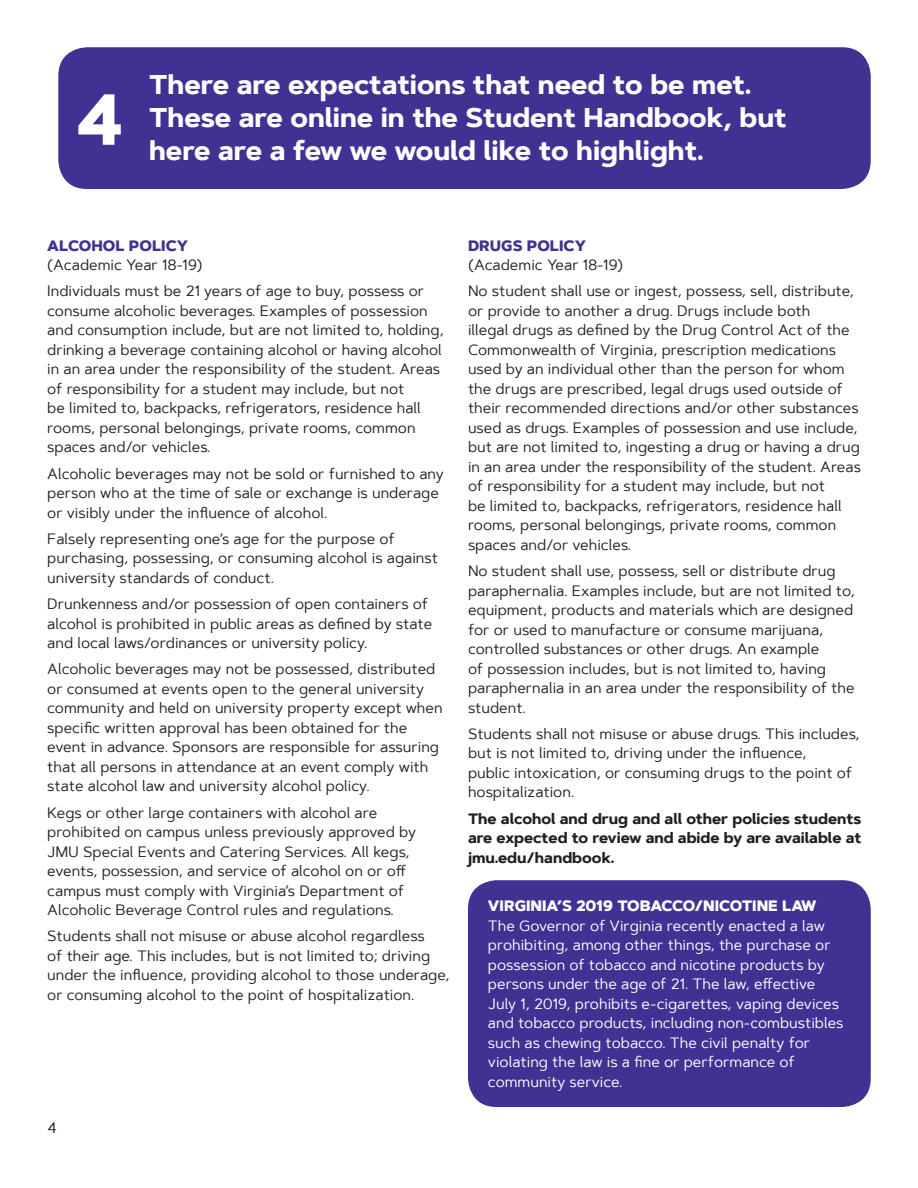
<style>
.page{position:relative;width:918px;height:1188px;background:#fff}
.page>*{position:absolute;margin:0;border:0;box-sizing:border-box;transform-origin:0 0}
.t1{font:700 72px "Artegra Sans";color:#fff}
.t2{font:700 27px/33px "Artegra Sans";color:#fff}
.t3{font:15px/19.5px "Artegra Sans";color:#231f20}
.t4{font:15px/19.5px "Artegra Sans";color:#fff}
.t5{font:700 15px/19.5px "Artegra Sans";color:#231f20;text-align:justify}
.t6{font:800 15px "Artegra Sans";color:#fff}
.t7{font:800 15px "Artegra Sans";color:#3f3293}
</style>
<div class="page">
<div style="left:58px;top:47px;width:813px;height:142px;background:#3f3293;border-radius:29px"></div>
<div style="left:468px;top:880px;width:403px;height:227px;background:#3f3293;border-radius:29px"></div>
<h1 class="t1" style="left:75px;top:66px;width:50px">4</h1>
<h2 class="t2" style="left:149px;top:68px;width:639px">There are expectations that need to be met.<br>These are online in the Student Handbook, but here are a few we would like to highlight.</h2>
<p class="t7" style="left:47px;top:234px;width:142px">ALCOHOL POLICY</p>
<p class="t3" style="left:47px;top:251px;width:379px;line-height:26.2px">(Academic Year 18-19)<br>Individuals must be 21 years of age to buy, possess or</p>
<p class="t3" style="left:47px;top:300px;width:398px">consume alcoholic beverages. Examples of possession and consumption include, but are not limited to, holding, drinking a beverage containing alcohol or having alcohol in an area under the responsibility of the student. Areas of responsibility for a student may include, but not<br>be limited to, backpacks, refrigerators, residence hall rooms, personal belongings, private rooms, common spaces and/or vehicles.</p>
<p class="t3" style="left:47px;top:463px;width:398px">Alcoholic beverages may not be sold or furnished to any person who at the time of sale or exchange is underage or visibly under the influence of alcohol.</p>
<p class="t3" style="left:47px;top:528px;width:392px">Falsely representing one’s age for the purpose of purchasing, possessing, or consuming alcohol is against university standards of conduct.</p>
<p class="t3" style="left:47px;top:594px;width:387px">Drunkenness and/or possession of open containers of alcohol is prohibited in public areas as defined by state and local laws/ordinances or university policy.</p>
<p class="t3" style="left:47px;top:659px;width:397px">Alcoholic beverages may not be possessed, distributed or consumed at events open to the general university community and held on university property except when specific written approval has been obtained for the event in advance. Sponsors are responsible for assuring that all persons in attendance at an event comply with state alcohol law and university alcohol policy.</p>
<p class="t3" style="left:47px;top:802px;width:370px">Kegs or other large containers with alcohol are prohibited on campus unless previously approved by JMU Special Events and Catering Services. All kegs, events, possession, and service of alcohol on or off campus must comply with Virginia’s Department of Alcoholic Beverage Control rules and regulations.</p>
<p class="t3" style="left:47px;top:926px;width:404px">Students shall not misuse or abuse alcohol regardless<br>of their age. This includes, but is not limited to; driving under the influence, providing alcohol to those underage, or consuming alcohol to the point of hospitalization.</p>
<p class="t3" style="left:47px;top:1118px;width:11px">4</p>
<p class="t7" style="left:468px;top:234px;width:120px">DRUGS POLICY</p>
<p class="t3" style="left:468px;top:251px;width:388px;line-height:26.2px">(Academic Year 18-19)<br>No student shall use or ingest, possess, sell, distribute,</p>
<p class="t3" style="left:468px;top:300px;width:395px">or provide to another a drug. Drugs include both<br>illegal drugs as defined by the Drug Control Act of the Commonwealth of Virginia, prescription medications used by an individual other than the person for whom the drugs are prescribed, legal drugs used outside of their recommended directions and/or other substances used as drugs. Examples of possession and use include, but are not limited to, ingesting a drug or having a drug in an area under the responsibility of the student. Areas of responsibility for a student may include, but not<br>be limited to, backpacks, refrigerators, residence hall rooms, personal belongings, private rooms, common spaces and/or vehicles.</p>
<p class="t3" style="left:468px;top:561px;width:388px">No student shall use, possess, sell or distribute drug paraphernalia. Examples include, but are not limited to, equipment, products and materials which are designed for or used to manufacture or consume marijuana, controlled substances or other drugs. An example<br>of possession includes, but is not limited to, having paraphernalia in an area under the responsibility of the student.</p>
<p class="t3" style="left:468px;top:723px;width:393px">Students shall not misuse or abuse drugs. This includes, but is not limited to, driving under the influence,<br>public intoxication, or consuming drugs to the point of hospitalization.</p>
<p class="t5" style="left:468px;top:809px;width:395px">The alcohol and drug and all other policies students are expected to review and abide by are available at jmu.edu/handbook.</p>
<p class="t6" style="left:488px;top:895px;width:330px">VIRGINIA’S 2019 TOBACCO/NICOTINE LAW</p>
<p class="t4" style="left:488px;top:916px;width:357px">The Governor of Virginia recently enacted a law prohibiting, among other things, the purchase or possession of tobacco and nicotine products by persons under the age of 21. The law, effective July 1, 2019, prohibits e-cigarettes, vaping devices and tobacco products, including non-combustibles such as chewing tobacco. The civil penalty for violating the law is a fine or performance of community service.</p>
</div>
